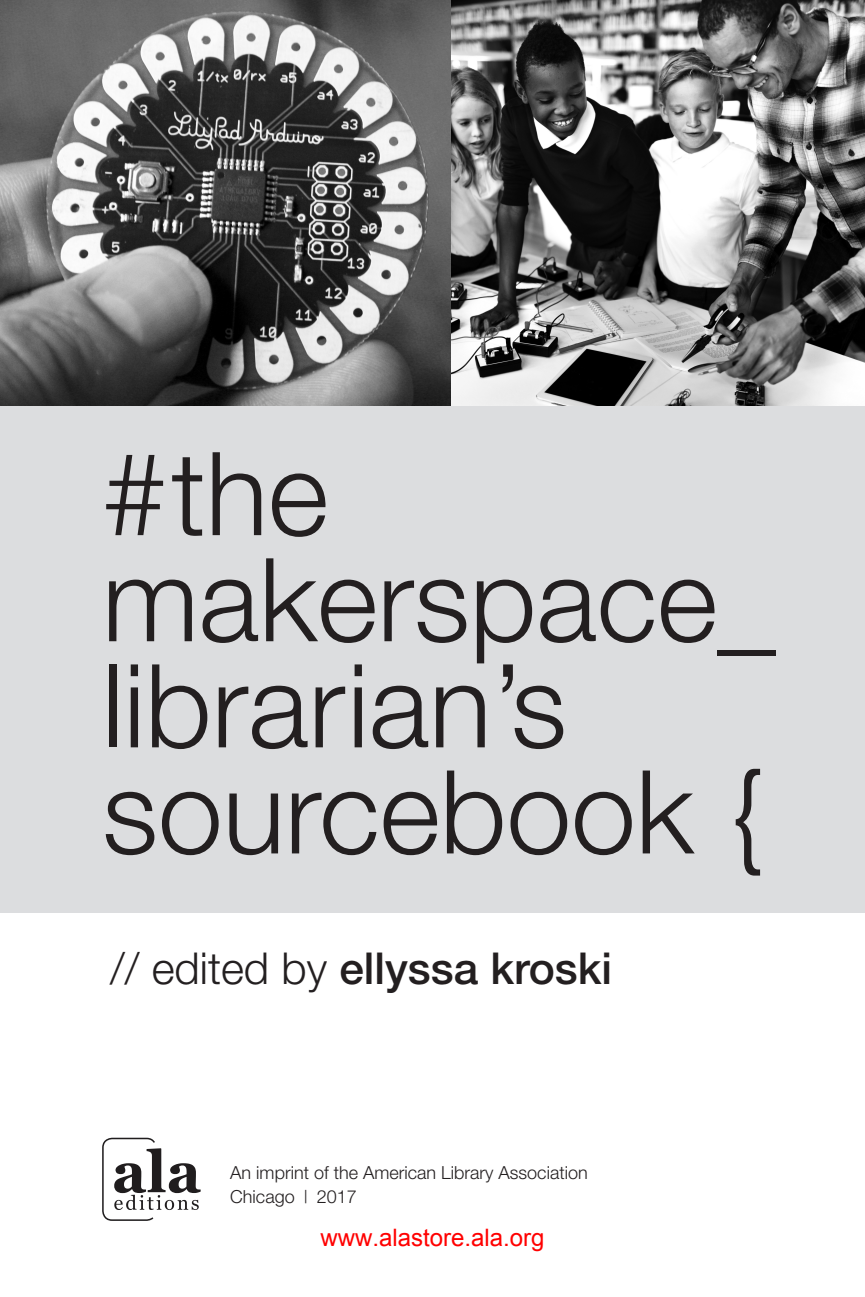
<style>
.page{position:relative;width:865px;height:1297px;background:#fff}
.page>*{position:absolute;margin:0;border:0;box-sizing:border-box;transform-origin:0 0}
.t1{font:300 116px/106px "Helvetica Neue";color:#231f20}
.t2{font:500 44px "Helvetica Neue";color:#231f20}
.t3{font:24px "Arial";color:#f00}
.t4{font:300 18px/24px "Helvetica Neue";color:#231f20}
.s1{font-weight:300}
</style>
<div class="page">
<img style="left:0;top:0;width:864px;height:406px">
<div style="left:0;top:406px;width:864px;height:506px;background:#dcdddf"></div>
<svg style="left:102px;top:1137px;width:98px;height:83px"></svg>
<h1 class="t1" style="left:102px;top:438px;width:674px">#the makerspace_ librarian’s sourcebook {</h1>
<h2 class="t2" style="left:110px;top:942px;width:503px"><span class="s1">// edited by</span> ellyssa kroski</h2>
<p class="t4" style="left:230px;top:1159px;width:359px">An imprint of the American Library Association<br>Chicago | 2017</p>
<h3 class="t3" style="left:320px;top:1221px;width:226px">www.alastore.ala.org</h3>
</div>
